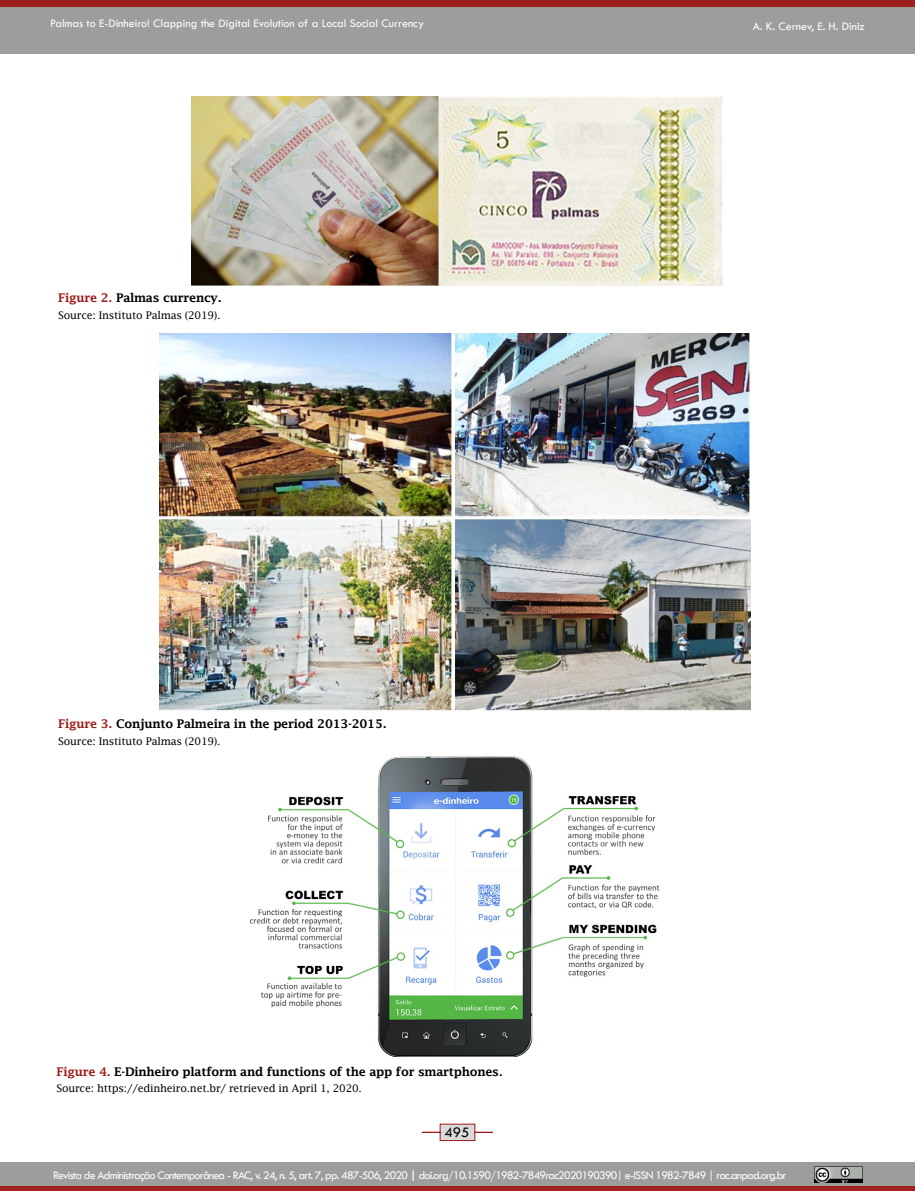
<style>
.page{position:relative;width:915px;height:1191px;background:#fff}
.page>*{position:absolute;margin:0;border:0;box-sizing:border-box;transform-origin:0 0}
.t1{font:15px "Tw Cen";color:#000}
.t2{font:12px "Tw Cen";letter-spacing:-.06em;color:#fff}
.t3{font:600 12px "Lucida Fax";letter-spacing:-.02em;color:#000}
.t4{font:12px "Tw Cen";color:#fff}
.t5{font:10.5px "Lucida Fax";letter-spacing:-.02em;color:#000}
.s1{color:#9d1a18}
.s2{font-style:italic}
.s3{font-weight:700}
</style>
<div class="page">
<div style="left:0;top:0;width:914px;height:54px;background:#9d9d9c"></div>
<div style="left:0;top:0;width:914px;height:7px;background:#9d1a18"></div>
<div style="left:0;top:1162px;width:914px;height:24px;background:#9d9d9c"></div>
<img style="left:814px;top:1166px;width:48px;height:16px">
<div style="left:0;top:1186px;width:914px;height:5px;background:#a0211f"></div>
<svg style="left:422px;top:1123px;width:71px;height:18px"></svg>
<img style="left:191px;top:97px;width:532px;height:188px">
<img style="left:160px;top:334px;width:589px;height:377px">
<img style="left:249px;top:757px;width:411px;height:299px">
<p class="t4" style="left:50px;top:16px;width:375px">Palmas to E-Dinheiro! Clapping the Digital Evolution of a Local Social Currency</p>
<p class="t4" style="left:752px;top:19px;width:114px">A. K. Cernev, E. H. Diniz</p>
<p class="t3" style="left:58px;top:291px;width:165px"><span class="s1">Figure 2.</span> Palmas currency.</p>
<p class="t5" style="left:58px;top:309px;width:164px">Source: Instituto Palmas (2019).</p>
<p class="t3" style="left:58px;top:717px;width:330px"><span class="s1">Figure 3.</span> Conjunto Palmeira in the period 2013-2015.</p>
<p class="t5" style="left:58px;top:735px;width:164px">Source: Instituto Palmas (2019).</p>
<p class="t3" style="left:56px;top:1064px;width:447px"><span class="s1">Figure 4.</span> E-Dinheiro platform and functions of the app for smartphones<span class="s2">.</span></p>
<p class="t5" style="left:56px;top:1082px;width:307px">Source: https://edinheiro.net.br/ retrieved in April 1, 2020.</p>
<p class="t1" style="left:444px;top:1123px;width:26px">495</p>
<p class="t2" style="left:53px;top:1167px;width:734px">Revista de Administração Contemporânea - RAC, v. 24, n. 5, art. 7, pp. 487-506, 2020 <span class="s3">|</span> doi.org/10.1590/1982-7849rac2020190390| e-ISSN 1982-7849 | rac.anpad.org.br</p>
</div>
